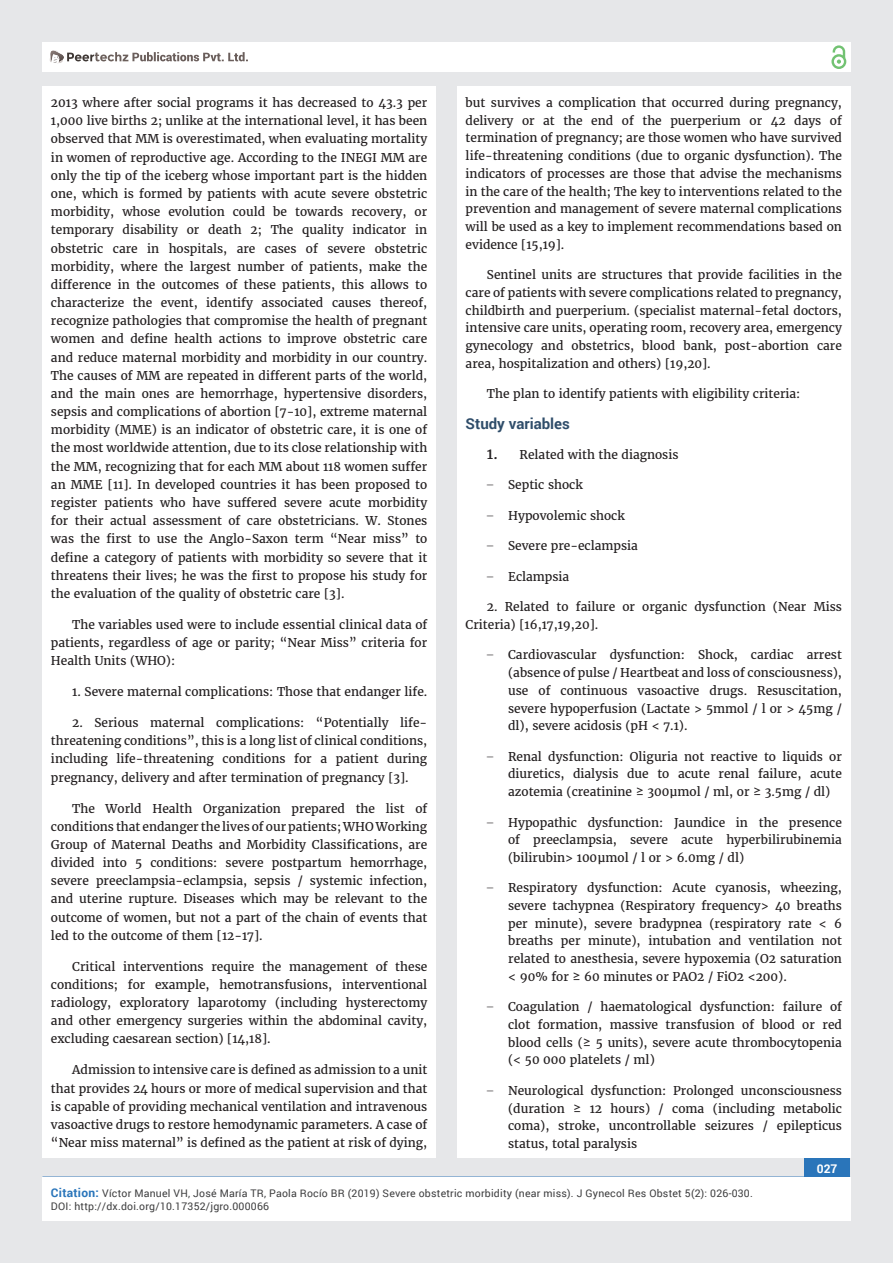
<style>
.page{position:relative;width:893px;height:1263px;background:#e6e7e9}
.page>*{position:absolute;margin:0;border:0;box-sizing:border-box;transform-origin:0 0}
.t1{font:700 15px "Roboto";color:#2f4d6a}
.t2{font:12px/18.1px "Merriweather";color:#231f20;text-align:justify}
.t3{font:700 12px "Roboto";color:#fff}
.t4{font:10.5px/13.5px "Roboto";letter-spacing:.02em;color:#3e3e3f}
.s1{font-size:15px}
.s2{font-family:"Times New Roman"}
.s3{font-weight:700;font-size:12px;color:#2a75ba}
</style>
<div class="page">
<div style="left:42px;top:43px;width:808px;height:29px;background:#fff"></div>
<div style="left:831px;top:54px;width:15px;height:15px;border:2px solid #72c272;border-radius:50%"></div>
<svg style="left:831px;top:45px;width:15px;height:19px"></svg>
<div style="left:804px;top:1157px;width:46px;height:43px;background:#2a75ba"></div>
<svg style="left:49px;top:50px;width:199px;height:14px"></svg>
<div style="left:42px;top:1177px;width:809px;height:43px;background:#fff"></div>
<div style="left:42px;top:87px;width:394px;height:1071px;background:#fff"></div>
<div style="left:457px;top:87px;width:393px;height:1071px;background:#fff"></div>
<p class="t2" style="left:51px;top:94px;width:378px">2013 where after social programs it has decreased to 43.3 per 1,000 live births 2; unlike at the international level, it has been observed that MM is overestimated, when evaluating mortality in women of reproductive age. According to the INEGI MM are only the tip of the iceberg whose important part is the hidden one, which is formed by patients with acute severe obstetric morbidity, whose evolution could be towards recovery, or temporary disability or death 2; The quality indicator in obstetric care in hospitals, are cases of severe obstetric morbidity, where the largest number of patients, make the difference in the outcomes of these patients, this allows to characterize the event, identify associated causes thereof, recognize pathologies that compromise the health of pregnant women and define health actions to improve obstetric care and reduce maternal morbidity and morbidity in our country.<br>The causes of MM are repeated in different parts of the world, and the main ones are hemorrhage, hypertensive disorders, sepsis and complications of abortion [7-10], extreme maternal morbidity (MME) is an indicator of obstetric care, it is one of the most worldwide attention, due to its close relationship with the MM, recognizing that for each MM about 118 women suffer an MME [11]. In developed countries it has been proposed to register patients who have suffered severe acute morbidity for their actual assessment of care obstetricians. W. Stones was the first to use the Anglo-Saxon term “Near miss” to define a category of patients with morbidity so severe that it threatens their lives; he was the first to propose his study for the evaluation of the quality of obstetric care [3].</p>
<p class="t2" style="left:51px;top:616px;width:378px;text-indent:21px">The variables used were to include essential clinical data of patients, regardless of age or parity; “Near Miss” criteria for Health Units (WHO):</p>
<p class="t2" style="left:72px;top:683px;width:357px">1. Severe maternal complications: Those that endanger life.</p>
<p class="t2" style="left:51px;top:714px;width:378px;text-indent:21px">2. Serious maternal complications: “Potentially life&shy;threatening conditions”, this is a long list of clinical conditions, including life-threatening conditions for a patient during pregnancy, delivery and after termination of pregnancy [3].</p>
<p class="t2" style="left:51px;top:799px;width:378px;text-indent:21px">The World Health Organization prepared the list of conditions that endanger the lives of our patients; WHO Working Group of Maternal Deaths and Morbidity Classifications, are divided into 5 conditions: severe postpartum hemorrhage, severe preeclampsia-eclampsia, sepsis / systemic infection, and uterine rupture. Diseases which may be relevant to the outcome of women, but not a part of the chain of events that led to the outcome of them [12-17].</p>
<p class="t2" style="left:51px;top:957px;width:378px;text-indent:21px">Critical interventions require the management of these conditions; for example, hemotransfusions, interventional radiology, exploratory laparotomy (including hysterectomy and other emergency surgeries within the abdominal cavity, excluding caesarean section) [14,18].</p>
<p class="t2" style="left:51px;top:1061px;width:378px;text-indent:21px">Admission to intensive care is defined as admission to a unit that provides 24 hours or more of medical supervision and that is capable of providing mechanical ventilation and intravenous vasoactive drugs to restore hemodynamic parameters. A case of “Near miss maternal” is defined as the patient at risk of dying,</p>
<p class="t2" style="left:466px;top:94px;width:378px;line-height:17.7px">but survives a complication that occurred during pregnancy, delivery or at the end of the puerperium or 42 days of termination of pregnancy; are those women who have survived life-threatening conditions (due to organic dysfunction). The indicators of processes are those that advise the mechanisms in the care of the health; The key to interventions related to the prevention and management of severe maternal complications will be used as a key to implement recommendations based on evidence [15,19].</p>
<p class="t2" style="left:466px;top:266px;width:378px;line-height:17.7px;text-indent:21px">Sentinel units are structures that provide facilities in the care of patients with severe complications related to pregnancy, childbirth and puerperium. (specialist maternal-fetal doctors, intensive care units, operating room, recovery area, emergency gynecology and obstetrics, blood bank, post-abortion care area, hospitalization and others) [19,20].</p>
<p class="t2" style="left:487px;top:385px;width:315px">The plan to identify patients with eligibility criteria:</p>
<p class="t1" style="left:466px;top:413px;width:106px">Study variables</p>
<p class="t2" style="left:487px;top:446px;width:193px"><span class="s1">1.</span> Related with the diagnosis</p>
<p class="t2" style="left:487px;top:476px;width:97px"><span class="s2">−</span> Septic shock</p>
<p class="t2" style="left:487px;top:507px;width:139px"><span class="s2">−</span> Hypovolemic shock</p>
<p class="t2" style="left:487px;top:537px;width:153px"><span class="s2">−</span> Severe pre-eclampsia</p>
<p class="t2" style="left:487px;top:567px;width:84px"><span class="s2">−</span> Eclampsia</p>
<p class="t2" style="left:466px;top:598px;width:378px;line-height:17.7px;text-indent:21px">2. Related to failure or organic dysfunction (Near Miss<br>Criteria) [16,17,19,20].</p>
<p class="t2" style="left:508px;top:646px;width:335px;line-height:17.7px;text-indent:-21px"><span class="s2">−</span> Cardiovascular dysfunction: Shock, cardiac arrest (absence of pulse / Heartbeat and loss of consciousness), use of continuous vasoactive drugs. Resuscitation, severe hypoperfusion (Lactate &gt; 5mmol / l or &gt; 45mg / dl), severe acidosis (pH &lt; 7.1).</p>
<p class="t2" style="left:508px;top:748px;width:335px;line-height:17.7px;text-indent:-21px"><span class="s2">−</span> Renal dysfunction: Oliguria not reactive to liquids or diuretics, dialysis due to acute renal failure, acute azotemia (creatinine ≥ 300μmol / ml, or ≥ 3.5mg / dl)</p>
<p class="t2" style="left:508px;top:813px;width:335px;line-height:17.7px;text-indent:-21px"><span class="s2">−</span> Hypopathic dysfunction: Jaundice in the presence of preeclampsia, severe acute hyperbilirubinemia (bilirubin&gt; 100μmol / l or &gt; 6.0mg / dl)</p>
<p class="t2" style="left:508px;top:879px;width:335px;line-height:17.7px;text-indent:-21px"><span class="s2">−</span> Respiratory dysfunction: Acute cyanosis, wheezing, severe tachypnea (Respiratory frequency&gt; 40 breaths per minute), severe bradypnea (respiratory rate &lt; 6 breaths per minute), intubation and ventilation not related to anesthesia, severe hypoxemia (O2 saturation &lt; 90% for ≥ 60 minutes or PAO2 / FiO2 &lt;200).</p>
<p class="t2" style="left:508px;top:998px;width:335px;line-height:17.7px;text-indent:-21px"><span class="s2">−</span> Coagulation / haematological dysfunction: failure of clot formation, massive transfusion of blood or red blood cells (≥ 5 units), severe acute thrombocytopenia (&lt; 50 000 platelets / ml)</p>
<p class="t2" style="left:508px;top:1082px;width:335px;text-indent:-21px"><span class="s2">−</span> Neurological dysfunction: Prolonged unconsciousness (duration ≥ 12 hours) / coma (including metabolic coma), stroke, uncontrollable seizures / epilepticus status, total paralysis</p>
<p class="t3" style="left:817px;top:1161px;width:22px">027</p>
<p class="t4" style="left:51px;top:1186px;width:703px"><span class="s3">Citation:</span> Víctor Manuel VH, José María TR, Paola Rocío BR (2019) Severe obstetric morbidity (near miss). J Gynecol Res Obstet 5(2): 026-030.<br>DOI: http://dx.doi.org/10.17352/jgro.000066</p>
</div>
